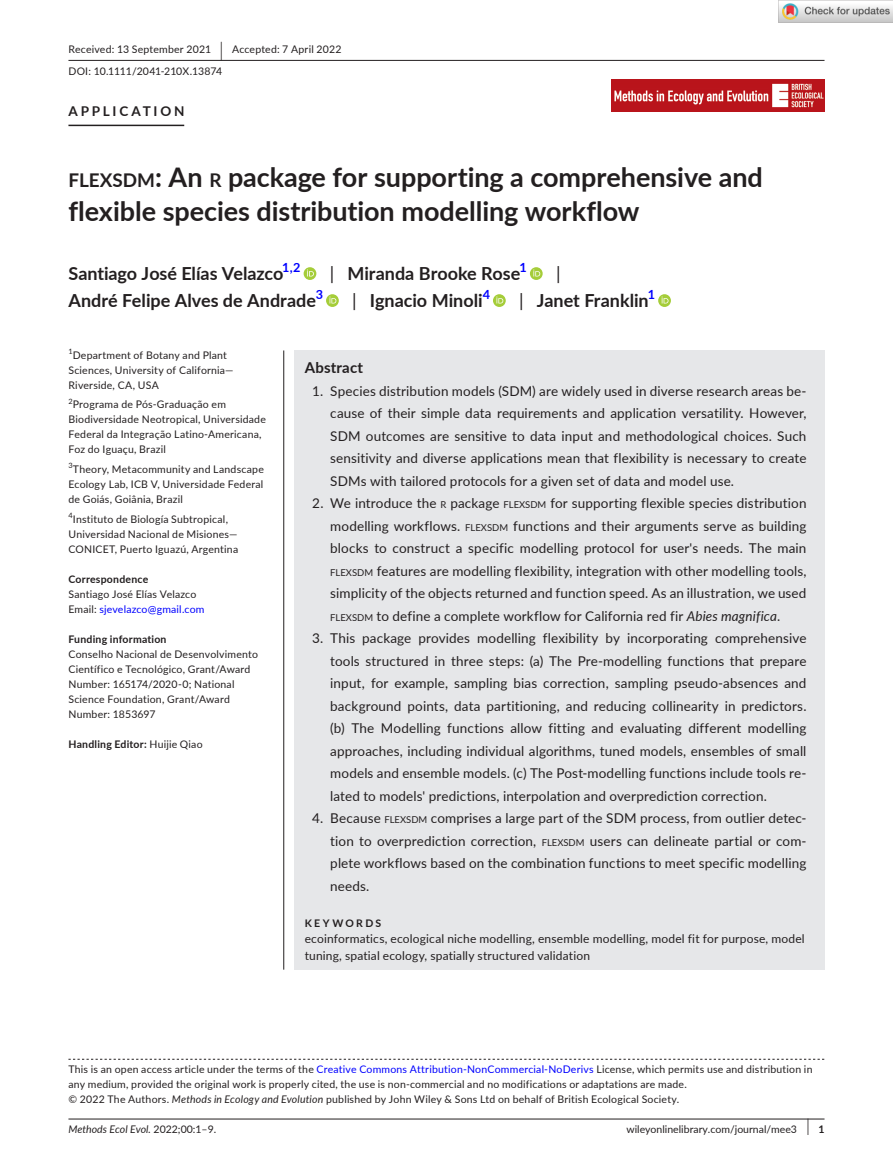
<style>
.page{position:relative;width:893px;height:1174px;background:#fff}
.page>*{position:absolute;margin:0;border:0;box-sizing:border-box;transform-origin:0 0}
.t1{font:700 27px/34.5px "Lato";color:#231f20}
.t2{font:700 18px "Lato";color:#231f20}
.t3{font:18px "Lato";color:#231f20}
.t4{font:700 15px "Lato";letter-spacing:.015em;color:#231f20}
.t5{font:13.5px/22.5px "Lato";letter-spacing:.01em;color:#231f20;text-align:justify}
.t6{font:700 13.5px "Lato";letter-spacing:.21em;color:#231f20}
.t7{font:700 12.6px "Lato";color:#00f}
.t8{font:12px/16.5px "Lato";letter-spacing:.015em;color:#231f20}
.t9{font:10.5px/15px "Lato";letter-spacing:.02em;color:#231f20}
.t10{font:700 10.5px "Lato";letter-spacing:.02em;color:#231f20}
.t11{font:10.5px "Lato";color:#231f20}
.t12{font:italic 10.5px "Lato";color:#231f20}
.t13{font:700 10.5px "Lato";letter-spacing:.22em;color:#231f20}
.t14{font:7.35px "Lato";color:#231f20}
.s1{font-size:19.65px}
.s2{font-size:18.9px}
.s3{font-weight:400}
.s4{color:#00f}
.s5{font-size:9.45px}
.s6{font-style:italic}
.s7{font-style:normal}
.s8{font-size:17.4px}
.s9{font-weight:700}
</style>
<div class="page">
<hr style="left:68px;top:1118px;width:756px;height:1px;background:#231f20">
<img style="left:612px;top:79px;width:212px;height:33px">
<hr style="left:68px;top:60px;width:756px;height:1px;background:#231f20">
<hr style="left:68px;top:125px;width:116px;height:1px;background:#231f20">
<svg style="left:304px;top:267px;width:12px;height:13px"></svg>
<svg style="left:307px;top:269px;width:7px;height:7px"></svg>
<svg style="left:530px;top:267px;width:13px;height:13px"></svg>
<svg style="left:533px;top:269px;width:7px;height:7px"></svg>
<svg style="left:326px;top:294px;width:13px;height:13px"></svg>
<svg style="left:329px;top:296px;width:7px;height:7px"></svg>
<svg style="left:493px;top:294px;width:13px;height:13px"></svg>
<svg style="left:496px;top:296px;width:7px;height:7px"></svg>
<svg style="left:658px;top:294px;width:13px;height:13px"></svg>
<svg style="left:662px;top:296px;width:6px;height:7px"></svg>
<svg style="left:68px;top:1058px;width:756px;height:1px"></svg>
<div style="left:294px;top:350px;width:530px;height:620px;background:#e6e7e9"></div>
<hr style="left:283px;top:350px;width:1px;height:619px;background:#231f20">
<img style="left:779px;top:0;width:114px;height:23px">
<p class="t9" style="left:68px;top:38px;width:274px;line-height:21.8px">Received: 13 September 2021 <span class="s1">|</span> Accepted: 7 April 2022<br>DOI: 10.1111/2041-210X.13874</p>
<p class="t6" style="left:68px;top:101px;width:118px">APPLICATION</p>
<h1 class="t1" style="left:68px;top:159px;width:696px"><span class="s2">FLEXSDM</span>: An <span class="s2">R</span> package for supporting a comprehensive and flexible species distribution modelling workflow</h1>
<h2 class="t2" style="left:68px;top:260px;width:216px">Santiago José Elías Velazco</h2>
<p class="t7" style="left:282px;top:258px;width:20px">1,2</p>
<h2 class="t2" style="left:330px;top:260px;width:192px"><span class="s3">|</span> Miranda Brooke Rose</h2>
<p class="t7" style="left:520px;top:258px;width:9px">1</p>
<h2 class="t3" style="left:556px;top:260px;width:6px">|</h2>
<h2 class="t2" style="left:68px;top:287px;width:249px">André Felipe Alves de Andrade</h2>
<p class="t7" style="left:316px;top:285px;width:9px">3</p>
<h2 class="t2" style="left:352px;top:287px;width:132px"><span class="s3">|</span> Ignacio Minoli</h2>
<p class="t7" style="left:483px;top:285px;width:9px">4</p>
<h2 class="t2" style="left:519px;top:287px;width:131px"><span class="s3">|</span> Janet Franklin</h2>
<p class="t7" style="left:648px;top:285px;width:9px">1</p>
<p class="t14" style="left:68px;top:346px;width:6px">1</p>
<p class="t9" style="left:68px;top:347px;width:167px;text-indent:4px">Department of Botany and Plant<br>Sciences, University of California—<br>Riverside, CA, USA</p>
<p class="t14" style="left:68px;top:396px;width:6px">2</p>
<p class="t9" style="left:68px;top:397px;width:199px;text-indent:4px">Programa de Pós-Graduação em Biodiversidade Neotropical, Universidade Federal da Integração Latino-Americana, Foz do Iguaçu, Brazil</p>
<p class="t9" style="left:68px;top:461px;width:197px;text-align:justify"><sup>3</sup>Theory, Metacommunity and Landscape Ecology Lab, ICB V, Universidade Federal de Goiás, Goiânia, Brazil</p>
<p class="t9" style="left:68px;top:511px;width:171px"><sup>4</sup>Instituto de Biología Subtropical,<br>Universidad Nacional de Misiones—<br>CONICET, Puerto Iguazú, Argentina</p>
<p class="t10" style="left:68px;top:571px;width:81px">Correspondence</p>
<p class="t9" style="left:68px;top:586px;width:138px">Santiago José Elías Velazco<br>Email: <span class="s4">sjevelazco@gmail.com</span></p>
<p class="t10" style="left:68px;top:631px;width:100px">Funding information</p>
<p class="t9" style="left:68px;top:646px;width:191px">Conselho Nacional de Desenvolvimento<br>Científico e Tecnológico, Grant/Award<br>Number: 165174/2020-0; National<br>Science Foundation, Grant/Award<br>Number: 1853697</p>
<p class="t10" style="left:68px;top:736px;width:136px">Handling Editor: <span class="s3">Huijie Qiao</span></p>
<p class="t4" style="left:305px;top:356px;width:60px">Abstract</p>
<p class="t5" style="left:330px;top:379px;width:478px;text-indent:-18px">1. Species distribution models (SDM) are widely used in diverse research areas be&shy;cause of their simple data requirements and application versatility. However, SDM outcomes are sensitive to data input and methodological choices. Such sensitivity and diverse applications mean that flexibility is necessary to create SDMs with tailored protocols for a given set of data and model use.</p>
<p class="t5" style="left:330px;top:491px;width:478px;text-indent:-18px">2. We introduce the <span class="s5">R</span> package <span class="s5">FLEXSDM</span> for supporting flexible species distribution modelling workflows. <span class="s5">FLEXSDM</span> functions and their arguments serve as building blocks to construct a specific modelling protocol for user's needs. The main <span class="s5">FLEXSDM</span> features are modelling flexibility, integration with other modelling tools, simplicity of the objects returned and function speed. As an illustration, we used <span class="s5">FLEXSDM</span> to define a complete workflow for California red fir <span class="s6">Abies magnifica</span>.</p>
<p class="t5" style="left:330px;top:626px;width:478px;text-indent:-18px">3. This package provides modelling flexibility by incorporating comprehensive tools structured in three steps: (a) The Pre-modelling functions that prepare input, for example, sampling bias correction, sampling pseudo-absences and background points, data partitioning, and reducing collinearity in predictors. (b) The Modelling functions allow fitting and evaluating different modelling approaches, including individual algorithms, tuned models, ensembles of small models and ensemble models. (c) The Post-modelling functions include tools re&shy;lated to models' predictions, interpolation and overprediction correction.</p>
<p class="t5" style="left:330px;top:806px;width:478px;text-indent:-18px">4. Because <span class="s5">FLEXSDM</span> comprises a large part of the SDM process, from outlier detec&shy;tion to overprediction correction, <span class="s5">FLEXSDM</span> users can delineate partial or com&shy;plete workflows based on the combination functions to meet specific modelling needs.</p>
<p class="t13" style="left:305px;top:915px;width:78px">KEYWORDS</p>
<p class="t8" style="left:305px;top:930px;width:501px">ecoinformatics, ecological niche modelling, ensemble modelling, model fit for purpose, model tuning, spatial ecology, spatially structured validation</p>
<p class="t9" style="left:68px;top:1061px;width:746px">This is an open access article under the terms of the <span class="s4">Creative Commons Attribution-NonCommercial-NoDerivs</span> License, which permits use and distribution in any medium, provided the original work is properly cited, the use is non-commercial and no modifications or adaptations are made.<br>© 2022 The Authors. <span class="s6">Methods in Ecology and Evolution</span> published by John Wiley &amp; Sons Ltd on behalf of British Ecological Society.</p>
<p class="t12" style="left:68px;top:1121px;width:149px">Methods Ecol Evol. <span class="s7">2022;00:1–9.</span></p>
<p class="t11" style="left:626px;top:1121px;width:200px">wileyonlinelibrary.com/journal/mee3 <span class="s8">|</span> <span class="s9">1</span></p>
</div>
